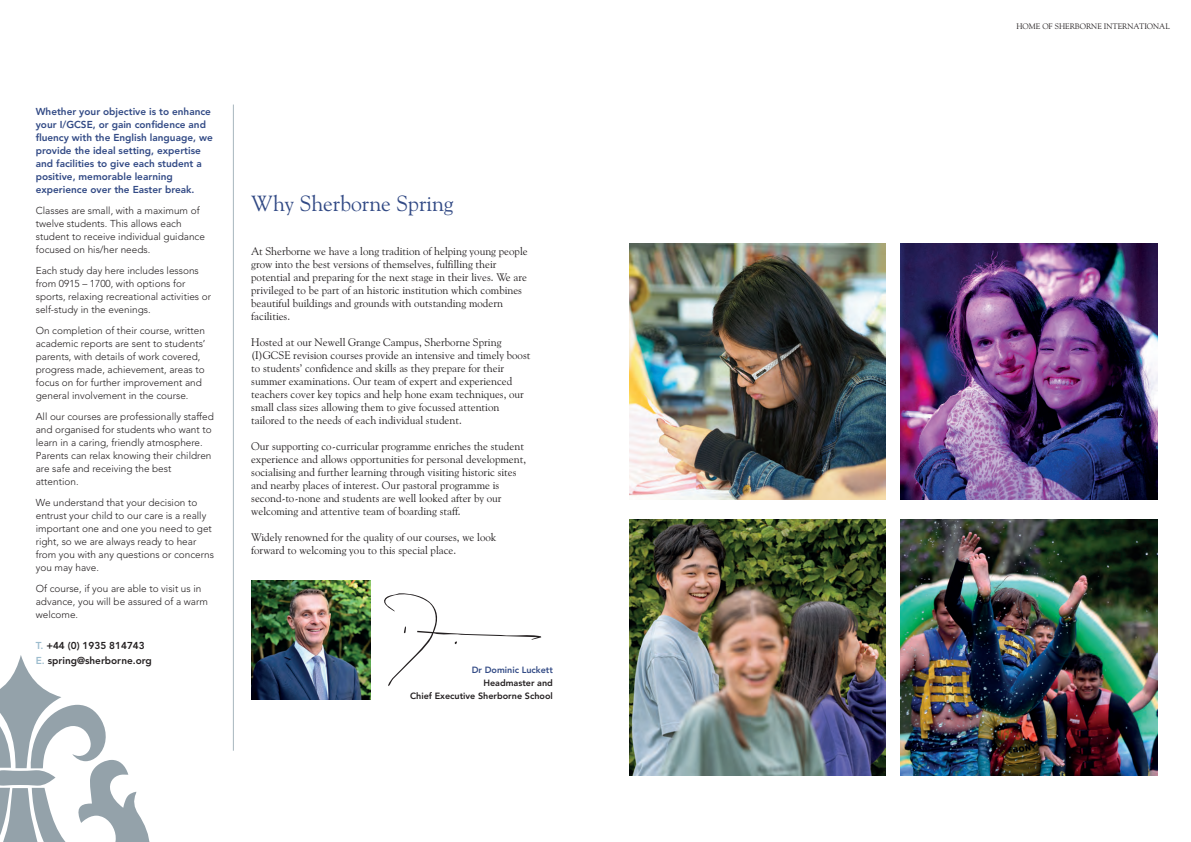
<style>
.page{position:relative;width:1191px;height:842px;background:#fff}
.page>*{position:absolute;margin:0;border:0;box-sizing:border-box;transform-origin:0 0}
.t1{font:22px "Goudy Old Style BT";color:#324a85}
.t2{font:11px/13px "Goudy Old Style BT";color:#231f20}
.t3{font:300 10px/13px "Avenir";color:#231f20}
.t4{font:800 10px/13px "Avenir";color:#324a85}
.t5{font:800 10px/15px "Avenir";color:#231f20}
.t6{font:800 9px/13px "Avenir";color:#231f20;text-align:right}
.t7{font:800 9px "Avenir";color:#324a85}
.t8{font:8px "Goudy Old Style BT";color:#231f20}
.s1{color:#9cbcce}
</style>
<div class="page">
<hr style="left:233px;top:105px;width:1px;height:646px;background:#a7b6be">
<img style="left:629px;top:243px;width:256px;height:257px">
<img style="left:900px;top:243px;width:257px;height:257px">
<img style="left:629px;top:519px;width:256px;height:257px">
<img style="left:900px;top:519px;width:257px;height:257px">
<img style="left:251px;top:580px;width:119px;height:119px">
<img style="left:384px;top:593px;width:157px;height:93px">
<svg style="left:0;top:655px;width:150px;height:187px"></svg>
<p class="t4" style="left:36px;top:105px;width:178px">Whether your objective is to enhance your I/GCSE, or gain confidence and fluency with the English language, we provide the ideal setting, expertise and facilities to give each student a positive, memorable learning experience over the Easter break.</p>
<p class="t3" style="left:36px;top:204px;width:171px">Classes are small, with a maximum of twelve students. This allows each student to receive individual guidance focused on his/her needs.</p>
<p class="t3" style="left:36px;top:264px;width:177px">Each study day here includes lessons from 0915 – 1700, with options for sports, relaxing recreational activities or self-study in the evenings.</p>
<p class="t3" style="left:36px;top:324px;width:171px">On completion of their course, written academic reports are sent to students’ parents, with details of work covered, progress made, achievement, areas to focus on for further improvement and general involvement in the course.</p>
<p class="t3" style="left:36px;top:410px;width:180px">All our courses are professionally staffed and organised for students who want to learn in a caring, friendly atmosphere.<br>Parents can relax knowing their children are safe and receiving the best attention.</p>
<p class="t3" style="left:36px;top:496px;width:180px">We understand that your decision to entrust your child to our care is a really important one and one you need to get right, so we are always ready to hear from you with any questions or concerns you may have.</p>
<p class="t3" style="left:36px;top:582px;width:174px">Of course, if you are able to visit us in advance, you will be assured of a warm welcome.</p>
<p class="t5" style="left:36px;top:638px;width:118px"><span class="s1">T.</span> +44 (0) 1935 814743<br><span class="s1">E.</span> spring@sherborne.org</p>
<h1 class="t1" style="left:251px;top:195px;width:204px">Why Sherborne Spring</h1>
<p class="t2" style="left:251px;top:245px;width:278px">At Sherborne we have a long tradition of helping young people grow into the best versions of themselves, fulfilling their potential and preparing for the next stage in their lives. We are privileged to be part of an historic institution which combines beautiful buildings and grounds with outstanding modern facilities.</p>
<p class="t2" style="left:251px;top:336px;width:281px">Hosted at our Newell Grange Campus, Sherborne Spring (I)GCSE revision courses provide an intensive and timely boost to students’ confidence and skills as they prepare for their summer examinations. Our team of expert and experienced teachers cover key topics and help hone exam techniques, our small class sizes allowing them to give focussed attention tailored to the needs of each individual student.</p>
<p class="t2" style="left:251px;top:440px;width:276px">Our supporting co-curricular programme enriches the student experience and allows opportunities for personal development, socialising and further learning through visiting historic sites and nearby places of interest. Our pastoral programme is second-to-none and students are well looked after by our welcoming and attentive team of boarding staff.</p>
<p class="t2" style="left:251px;top:531px;width:247px">Widely renowned for the quality of our courses, we look forward to welcoming you to this special place.</p>
<p class="t7" style="left:472px;top:663px;width:83px">Dr Dominic Luckett</p>
<p class="t6" style="left:410px;top:677px;width:144px">Headmaster and<br>Chief Executive Sherborne School</p>
<p class="t8" style="left:1016px;top:23px;width:155px">HOME OF SHERBORNE INTERNATIONAL</p>
</div>
